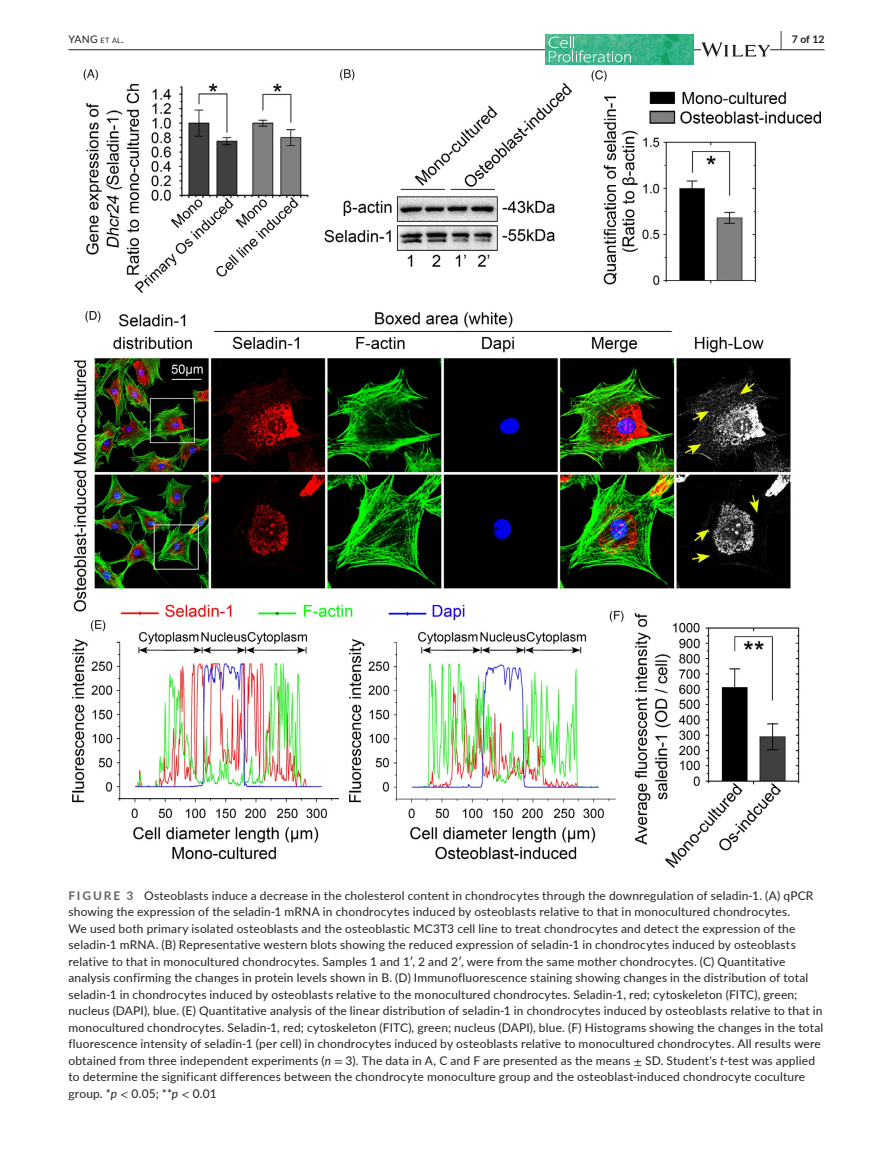
<style>
.page{position:relative;width:893px;height:1174px;background:#fff}
.page>*{position:absolute;margin:0;border:0;box-sizing:border-box;transform-origin:0 0}
.t1{font:12px/16.5px "Lato";letter-spacing:.015em;color:#231f20}
.t2{font:10.5px "Lato";color:#231f20}
.t3{font:700 10.5px "Lato";color:#231f20}
.s1{font-size:7.35px}
.s2{font-size:19.5px}
.s3{font-weight:700;color:#636366}
.s4{font-style:italic}
.s5{font-family:"STIX"}
</style>
<div class="page">
<hr style="left:68px;top:49px;width:756px;height:1px;background:#231f20">
<img style="left:545px;top:35px;width:149px;height:30px">
<svg style="left:548px;top:36px;width:83px;height:27px;background:#59be99"></svg>
<svg style="left:701px;top:42px;width:69px;height:15px"></svg>
<img style="left:72px;top:69px;width:749px;height:798px">
<p class="t2" style="left:68px;top:31px;width:57px">YANG <span class="s1">et al</span>.</p>
<p class="t3" style="left:780px;top:31px;width:46px"><span class="s2">|</span> 7 of 12</p>
<p class="t1" style="left:68px;top:886px;width:756px"><span class="s3">FIGURE 3</span> Osteoblasts induce a decrease in the cholesterol content in chondrocytes through the downregulation of seladin-1. (A) qPCR showing the expression of the seladin-1 mRNA in chondrocytes induced by osteoblasts relative to that in monocultured chondrocytes.<br>We used both primary isolated osteoblasts and the osteoblastic MC3T3 cell line to treat chondrocytes and detect the expression of the seladin-1 mRNA. (B) Representative western blots showing the reduced expression of seladin-1 in chondrocytes induced by osteoblasts relative to that in monocultured chondrocytes. Samples 1 and 1′, 2 and 2′, were from the same mother chondrocytes. (C) Quantitative analysis confirming the changes in protein levels shown in B. (D) Immunofluorescence staining showing changes in the distribution of total seladin-1 in chondrocytes induced by osteoblasts relative to the monocultured chondrocytes. Seladin-1, red; cytoskeleton (FITC), green; nucleus (DAPI), blue. (E) Quantitative analysis of the linear distribution of seladin-1 in chondrocytes induced by osteoblasts relative to that in monocultured chondrocytes. Seladin-1, red; cytoskeleton (FITC), green; nucleus (DAPI), blue. (F) Histograms showing the changes in the total fluorescence intensity of seladin-1 (per cell) in chondrocytes induced by osteoblasts relative to monocultured chondrocytes. All results were obtained from three independent experiments (<span class="s4">n</span> <span class="s5">=</span> 3). The data in A, C and F are presented as the means <span class="s5">±</span> SD. Student's <span class="s4">t</span>-test was applied to determine the significant differences between the chondrocyte monoculture group and the osteoblast-induced chondrocyte coculture group. *<span class="s4">p</span> <span class="s5">&lt;</span> 0.05; **<span class="s4">p</span> <span class="s5">&lt;</span> 0.01</p>
</div>
